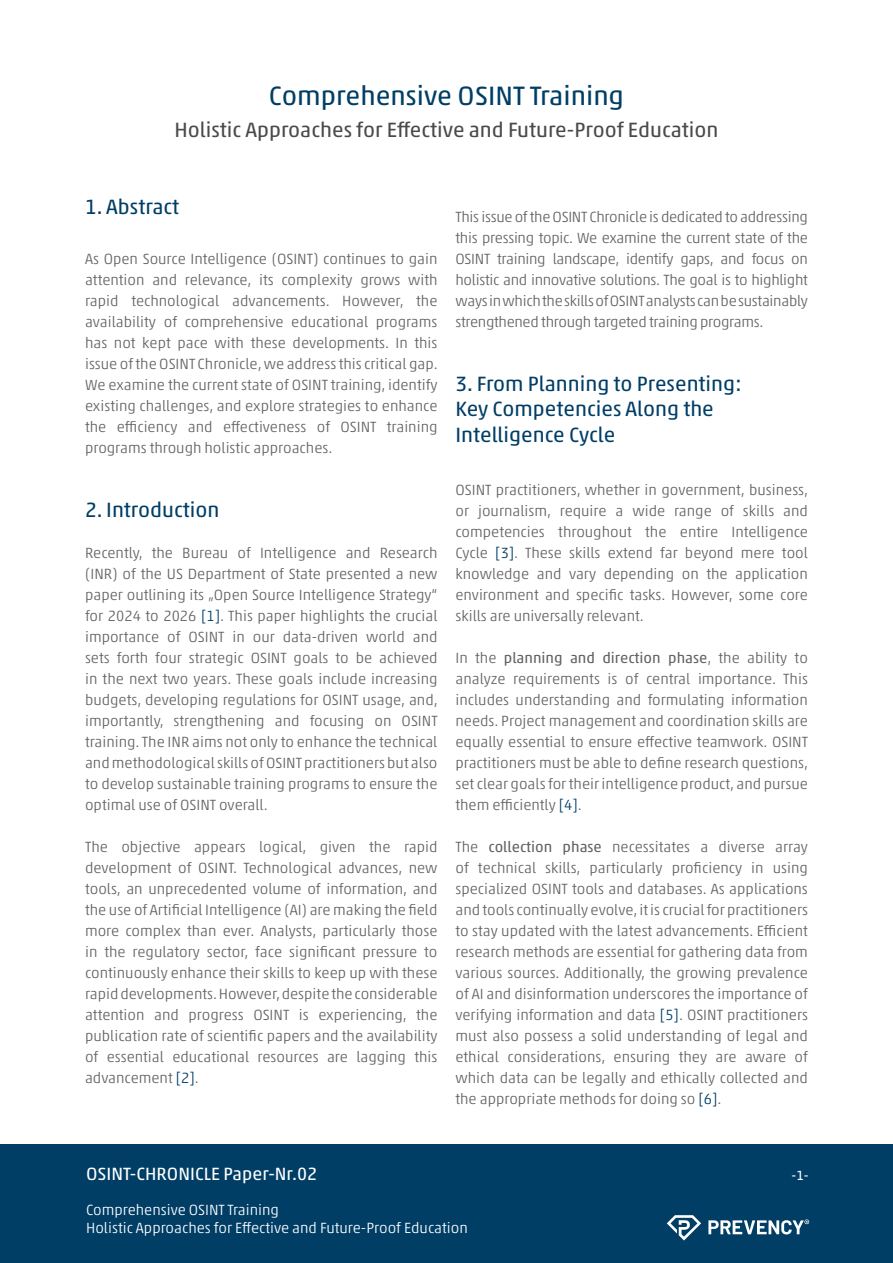
<style>
.page{position:relative;width:893px;height:1263px;background:#fff}
.page>*{position:absolute;margin:0;border:0;box-sizing:border-box;transform-origin:0 0}
.Paper_Überschrift{font:27px "Akko Pro";color:#003e66}
.Fließtext_Überschrift{font:21px/25.5px "Akko Pro";color:#003e66}
.Paper_Überschrift_2{font:21px "Akko Pro";color:#4a4a49}
.t1{font:18px "Akko Pro";color:#fff}
.Fließtext{font:300 15px/21px "Akko Pro";color:#646363;text-align:justify}
.t2{font:300 15px/18px "Akko Pro";color:#fff}
.t3{font:13.5px "Akko Pro";color:#fff}
.s1{color:#003e66}
.s2{font-weight:400}
</style>
<div class="page">
<div style="left:0;top:1144px;width:893px;height:119px;background:#003e66"></div>
<svg style="left:667px;top:1215px;width:34px;height:25px"></svg>
<svg style="left:708px;top:1219px;width:101px;height:15px"></svg>
<p class="Paper_Überschrift" style="left:269px;top:80px;width:357px">Comprehensive OSINT Training</p>
<p class="Paper_Überschrift_2" style="left:174px;top:117px;width:545px">Holistic Approaches for Effective and Future-Proof Education</p>
<p class="Fließtext_Überschrift" style="left:85px;top:194px;width:96px">1. Abstract</p>
<p class="Fließtext" style="left:85px;top:248px;width:354px">As Open Source Intelligence (OSINT) continues to gain attention and relevance, its complexity grows with rapid technological advancements. However, the availability of comprehensive educational programs has not kept pace with these developments. In this issue of the OSINT Chronicle, we address this critical gap.<br>We examine the current state of OSINT training, identify existing challenges, and explore strategies to enhance the efficiency and effectiveness of OSINT training programs through holistic approaches.</p>
<p class="Fließtext_Überschrift" style="left:85px;top:497px;width:136px">2. Introduction</p>
<p class="Fließtext" style="left:85px;top:542px;width:354px">Recently, the Bureau of Intelligence and Research (INR) of the US Department of State presented a new paper outlining its „Open Source Intelligence Strategy“ for 2024 to 2026 <span class="s1">[1]</span>. This paper highlights the crucial importance of OSINT in our data-driven world and sets forth four strategic OSINT goals to be achieved in the next two years. These goals include increasing budgets, developing regulations for OSINT usage, and, importantly, strengthening and focusing on OSINT training. The INR aims not only to enhance the technical and methodological skills of OSINT practitioners but also to develop sustainable training programs to ensure the optimal use of OSINT overall.</p>
<p class="Fließtext" style="left:85px;top:836px;width:354px">The objective appears logical, given the rapid development of OSINT. Technological advances, new tools, an unprecedented volume of information, and the use of Artificial Intelligence (AI) are making the field more complex than ever. Analysts, particularly those in the regulatory sector, face significant pressure to continuously enhance their skills to keep up with these rapid developments. However, despite the considerable attention and progress OSINT is experiencing, the publication rate of scientific papers and the availability of essential educational resources are lagging this advancement <span class="s1">[2]</span>.</p>
<p class="Fließtext" style="left:455px;top:206px;width:354px">This issue of the OSINT Chronicle is dedicated to addressing this pressing topic. We examine the current state of the OSINT training landscape, identify gaps, and focus on holistic and innovative solutions. The goal is to highlight ways in which the skills of OSINT analysts can be sustainably strengthened through targeted training programs.</p>
<p class="Fließtext_Überschrift" style="left:455px;top:371px;width:288px">3. From Planning to Presenting:<br>Key Competencies Along the<br>Intelligence Cycle</p>
<p class="Fließtext" style="left:455px;top:479px;width:354px">OSINT practitioners, whether in government, business, or journalism, require a wide range of skills and competencies throughout the entire Intelligence Cycle <span class="s1">[3]</span>. These skills extend far beyond mere tool knowledge and vary depending on the application environment and specific tasks. However, some core skills are universally relevant.</p>
<p class="Fließtext" style="left:455px;top:647px;width:354px">In the <span class="s2">planning and direction phase</span>, the ability to analyze requirements is of central importance. This includes understanding and formulating information needs. Project management and coordination skills are equally essential to ensure effective teamwork. OSINT practitioners must be able to define research questions, set clear goals for their intelligence product, and pursue them efficiently <span class="s1">[4]</span>.</p>
<p class="Fließtext" style="left:455px;top:836px;width:354px">The <span class="s2">collection phase</span> necessitates a diverse array of technical skills, particularly proficiency in using specialized OSINT tools and databases. As applications and tools continually evolve, it is crucial for practitioners to stay updated with the latest advancements. Efficient research methods are essential for gathering data from various sources. Additionally, the growing prevalence of AI and disinformation underscores the importance of verifying information and data <span class="s1">[5]</span>. OSINT practitioners must also possess a solid understanding of legal and ethical considerations, ensuring they are aware of which data can be legally and ethically collected and the appropriate methods for doing so <span class="s1">[6]</span>.</p>
<p class="t1" style="left:86px;top:1162px;width:233px">OSINT-CHRONICLE Paper-Nr.02</p>
<p class="t3" style="left:791px;top:1167px;width:19px">-1-</p>
<p class="t2" style="left:86px;top:1200px;width:383px">Comprehensive OSINT Training<br>Holistic Approaches for Effective and Future-Proof Education</p>
</div>
